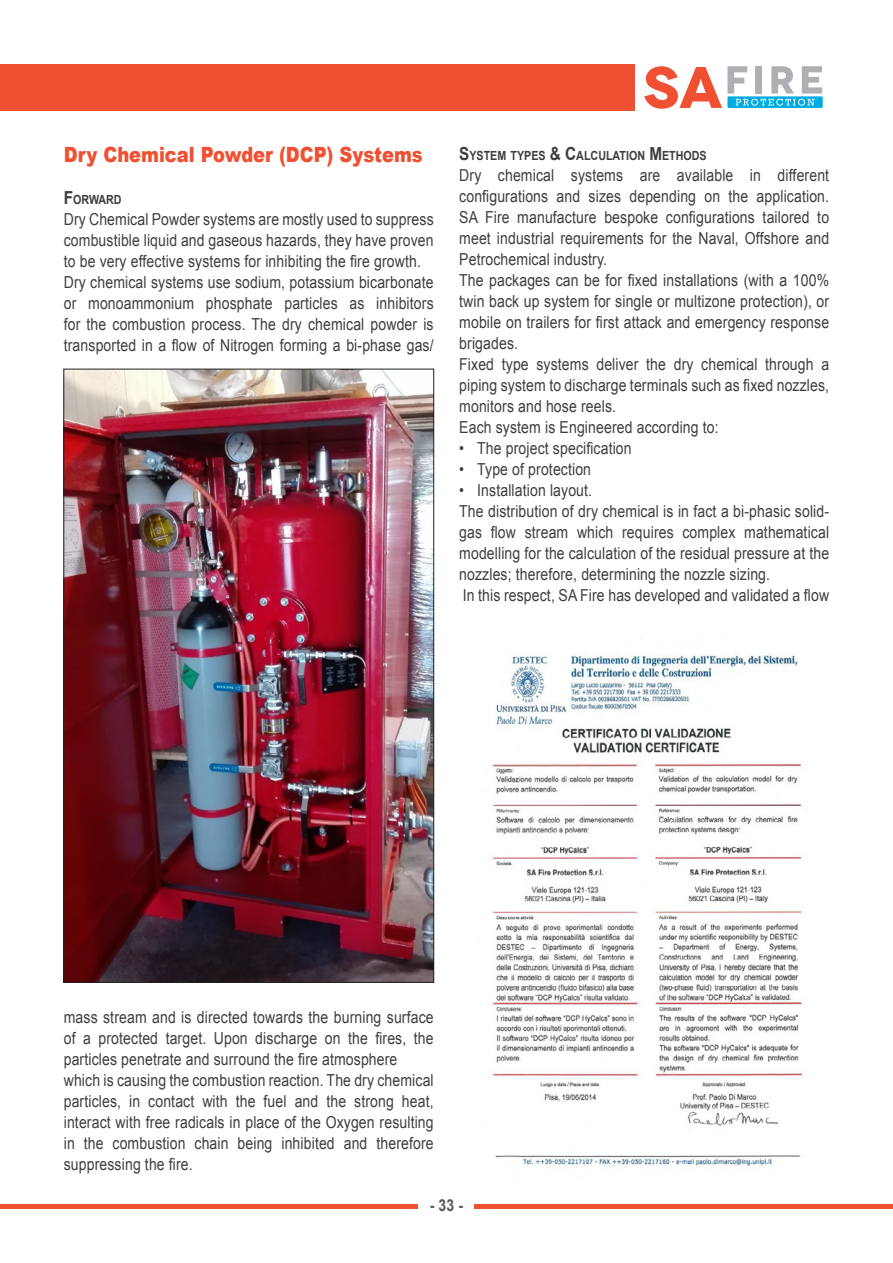
<style>
.page{position:relative;width:893px;height:1263px;background:#fff}
.page>*{position:absolute;margin:0;border:0;box-sizing:border-box;transform-origin:0 0}
.capitoletti_2019{font:900 21px "Arial";color:#ef5032;scale:.85 1}
.Normale{font:16.5px/21px "Arial";letter-spacing:.01em;color:#3e3e3f;text-align:justify;scale:.85 1}
.Normale-2{font:700 16.5px "Arial";color:#57585a;scale:.85 1}
.titoletto_2019{font:700 12.6px "Arial";color:#3e3e3f;scale:.85 1}
.s1{font-size:18px}
</style>
<div class="page">
<div style="left:0;top:64px;width:634px;height:47px;background:#ef5032"></div>
<hr style="left:0;top:1204px;width:893px;height:4px;background:#ef5032">
<svg style="left:644px;top:66px;width:179px;height:43px"></svg>
<div style="left:419px;top:1199px;width:55px;height:64px;background:#fff"></div>
<img style="left:65px;top:371px;width:367px;height:610px">
<img style="left:489px;top:653px;width:316px;height:515px">
<p class="capitoletti_2019" style="left:64px;top:139px;width:424px">Dry Chemical Powder (DCP) Systems</p>
<p class="titoletto_2019" style="left:64px;top:191px;width:70px"><span class="s1">F</span>ORWARD</p>
<p class="Normale" style="left:64px;top:209px;width:437px">Dry Chemical Powder systems are mostly used to suppress combustible liquid and gaseous hazards, they have proven to be very effective systems for inhibiting the fire growth.</p>
<p class="Normale" style="left:64px;top:272px;width:437px">Dry chemical systems use sodium, potassium bicarbonate or monoammonium phosphate particles as inhibitors for the combustion process. The dry chemical powder is transported in a flow of Nitrogen forming a bi-phase gas/</p>
<p class="titoletto_2019" style="left:459px;top:147px;width:293px"><span class="s1">S</span>YSTEM TYPES <span class="s1">&amp; C</span>ALCULATION <span class="s1">M</span>ETHODS</p>
<p class="Normale" style="left:459px;top:165px;width:437px">Dry chemical systems are available in different configurations and sizes depending on the application.<br>SA Fire manufacture bespoke configurations tailored to meet industrial requirements for the Naval, Offshore and Petrochemical industry.</p>
<p class="Normale" style="left:459px;top:270px;width:437px">The packages can be for fixed installations (with a 100% twin back up system for single or multizone protection), or mobile on trailers for first attack and emergency response brigades.</p>
<p class="Normale" style="left:459px;top:354px;width:437px">Fixed type systems deliver the dry chemical through a piping system to discharge terminals such as fixed nozzles, monitors and hose reels.</p>
<p class="Normale" style="left:459px;top:417px;width:307px">Each system is Engineered according to:</p>
<p class="Normale" style="left:459px;top:438px;width:204px">• The project specification</p>
<p class="Normale" style="left:459px;top:459px;width:157px">• Type of protection</p>
<p class="Normale" style="left:459px;top:480px;width:158px">• Installation layout.</p>
<p class="Normale" style="left:459px;top:501px;width:437px">The distribution of dry chemical is in fact a bi-phasic solid&shy;gas flow stream which requires complex mathematical modelling for the calculation of the residual pressure at the nozzles; therefore, determining the nozzle sizing.</p>
<p class="Normale" style="left:463px;top:585px;width:433px">In this respect, SA Fire has developed and validated a flow</p>
<p class="Normale" style="left:64px;top:1007px;width:437px">mass stream and is directed towards the burning surface of a protected target. Upon discharge on the fires, the particles penetrate and surround the fire atmosphere</p>
<p class="Normale" style="left:64px;top:1070px;width:437px">which is causing the combustion reaction. The dry chemical particles, in contact with the fuel and the strong heat, interact with free radicals in place of the Oxygen resulting in the combustion chain being inhibited and therefore suppressing the fire.</p>
<p class="Normale-2" style="left:430px;top:1194px;width:41px">- 33 -</p>
</div>
